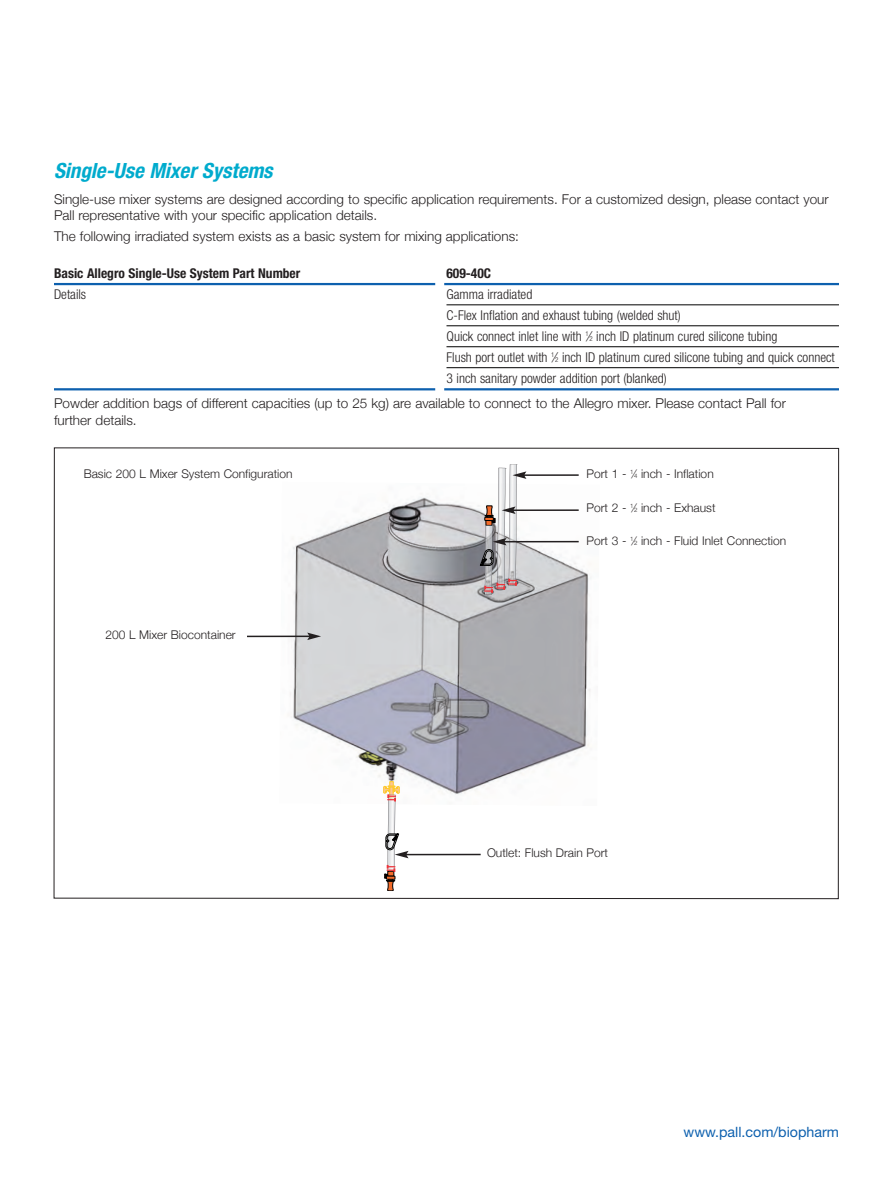
<style>
.page{position:relative;width:893px;height:1191px;background:#fff}
.page>*{position:absolute;margin:0;border:0;box-sizing:border-box;transform-origin:0 0}
.t1{font:italic 700 condensed 21px "Helvetica Neue";color:#00abcd}
.t2{font:14.25px "Helvetica Neue";color:#0d60ae}
.t3{font:300 13.5px/16.5px "Helvetica Neue";color:#231f20}
.t4{font:300 condensed 13.5px/21px "Helvetica Neue";color:#231f20}
.t5{font:700 condensed 13.5px "Helvetica Neue";color:#231f20}
.t6{font:300 12px "Helvetica Neue";color:#231f20}
.s1{font-size:6.75px}
.s2{font-size:6px}
</style>
<div class="page">
<svg style="left:53px;top:447px;width:786px;height:452px"></svg>
<hr style="left:54px;top:283px;width:785px;height:2px;background:#0d60ae">
<hr style="left:446px;top:304px;width:393px;height:1px;background:#000">
<hr style="left:446px;top:325px;width:393px;height:1px;background:#000">
<hr style="left:446px;top:346px;width:393px;height:1px;background:#000">
<hr style="left:446px;top:367px;width:393px;height:1px;background:#000">
<hr style="left:54px;top:388px;width:785px;height:2px;background:#0d60ae">
<div style="left:435px;top:269px;width:9px;height:123px;background:#fff"></div>
<svg style="left:480px;top:464px;width:100px;height:130px"></svg>
<svg style="left:383px;top:785px;width:99px;height:106px"></svg>
<svg style="left:245px;top:632px;width:76px;height:8px"></svg>
<h1 class="t1" style="left:54px;top:158px;width:220px">Single-Use Mixer Systems</h1>
<p class="t3" style="left:54px;top:190px;width:776px">Single-use mixer systems are designed according to specific application requirements. For a customized design, please contact your<br>Pall representative with your specific application details.</p>
<p class="t3" style="left:54px;top:228px;width:466px">The following irradiated system exists as a basic system for mixing applications:</p>
<p class="t5" style="left:54px;top:265px;width:248px">Basic Allegro Single-Use System Part Number</p>
<p class="t5" style="left:446px;top:265px;width:46px">609-40C</p>
<p class="t4" style="left:54px;top:283px;width:34px">Details</p>
<p class="t4" style="left:446px;top:283px;width:390px">Gamma irradiated<br>C-Flex Inflation and exhaust tubing (welded shut)<br>Quick connect inlet line with <sup>1</sup>⁄<span class="s1">2</span> inch ID platinum cured silicone tubing<br>Flush port outlet with <sup>1</sup>⁄<span class="s1">2</span> inch ID platinum cured silicone tubing and quick connect 3 inch sanitary powder addition port (blanked)</p>
<p class="t3" style="left:54px;top:395px;width:733px">Powder addition bags of different capacities (up to 25 kg) are available to connect to the Allegro mixer. Please contact Pall for further details.</p>
<p class="t6" style="left:84px;top:466px;width:210px">Basic 200 L Mixer System Configuration</p>
<p class="t6" style="left:105px;top:627px;width:132px">200 L Mixer Biocontainer</p>
<p class="t6" style="left:587px;top:467px;width:129px">Port 1 - <sup>1</sup>⁄<span class="s2">4</span> inch - Inflation</p>
<p class="t6" style="left:587px;top:500px;width:130px">Port 2 - <sup>1</sup>⁄<span class="s2">2</span> inch - Exhaust</p>
<p class="t6" style="left:587px;top:533px;width:201px">Port 3 - <sup>1</sup>⁄<span class="s2">2</span> inch - Fluid Inlet Connection</p>
<p class="t6" style="left:487px;top:846px;width:123px">Outlet: Flush Drain Port</p>
<p class="t2" style="left:684px;top:1123px;width:157px">www.pall.com/biopharm</p>
</div>
